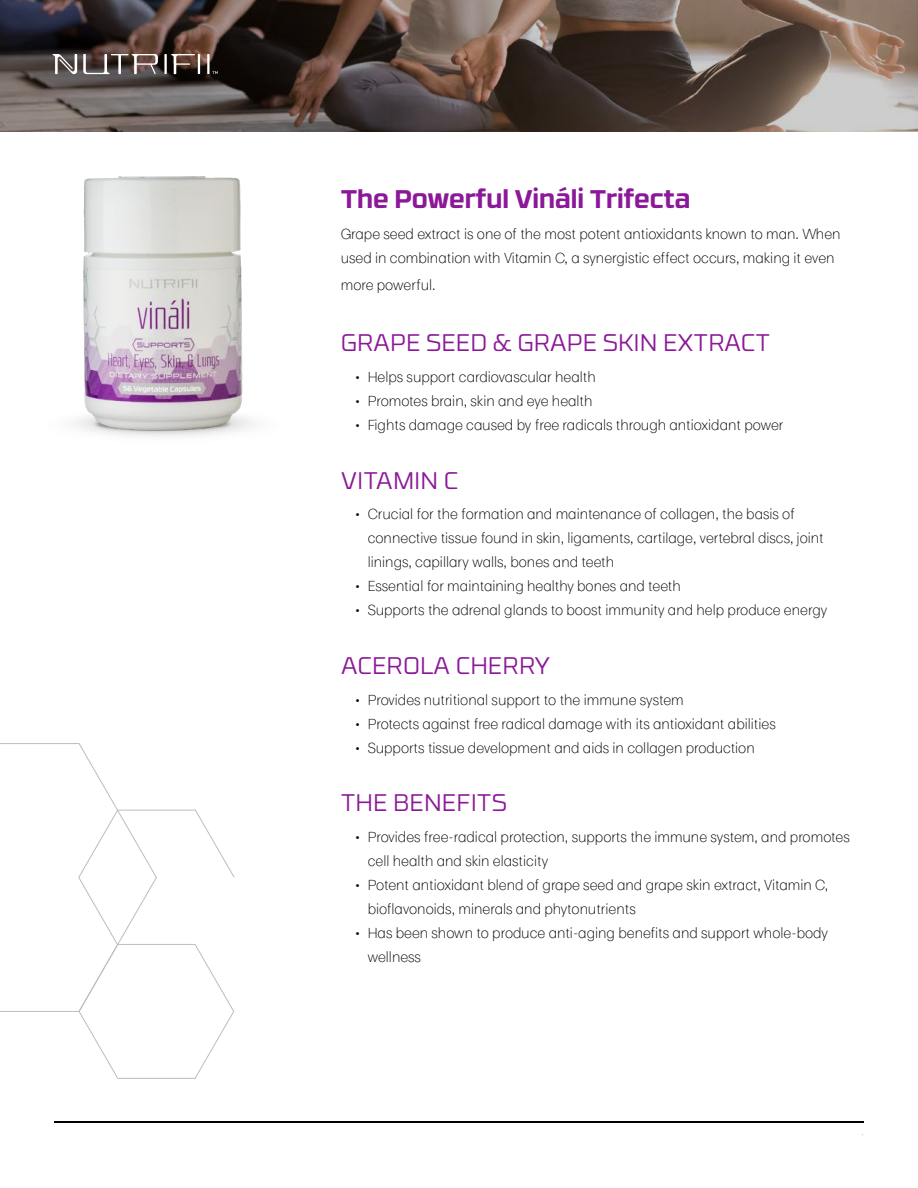
<style>
.page{position:relative;width:918px;height:1188px;background:#fff}
.page>*{position:absolute;margin:0;border:0;box-sizing:border-box;transform-origin:0 0}
.Paragraph_Header{font:700 25.5px "RB No 3.1";color:#8b1898}
.Paragraph_Header-2{font:300 24px "RB No 3.1";color:#8b1898}
.Body_Copy{font:300 13.5px/24px "Moriston";color:#000}
</style>
<div class="page">
<hr style="left:54px;top:1121px;width:810px;height:2px;background:#000">
<svg style="left:0;top:0;width:918px;height:132px;background:#5e4f49"></svg>
<hr style="left:164px;top:54px;width:3px;height:20px;background:#fff">
<hr style="left:198px;top:54px;width:2px;height:20px;background:#fff">
<hr style="left:207px;top:54px;width:3px;height:20px;background:#fff">
<svg style="left:171px;top:54px;width:24px;height:20px"></svg>
<svg style="left:83px;top:54px;width:75px;height:20px"></svg>
<svg style="left:53px;top:54px;width:24px;height:20px"></svg>
<svg style="left:212px;top:71px;width:6px;height:3px"></svg>
<img style="left:75px;top:177px;width:179px;height:260px">
<svg style="left:0;top:743px;width:235px;height:336px"></svg>
<p class="Paragraph_Header" style="left:341px;top:179px;width:351px">The Powerful Vináli Trifecta</p>
<p class="Body_Copy" style="left:341px;top:221px;width:501px">Grape seed extract is one of the most potent antioxidants known to man. When used in combination with Vitamin C, a synergistic effect occurs, making it even</p>
<p class="Body_Copy" style="left:341px;top:272px;width:97px">more powerful.</p>
<p class="Paragraph_Header-2" style="left:341px;top:325px;width:431px">GRAPE SEED &amp; GRAPE SKIN EXTRACT</p>
<p class="Body_Copy" style="left:354px;top:364px;width:243px">• Helps support cardiovascular health</p>
<p class="Body_Copy" style="left:354px;top:388px;width:240px">• Promotes brain, skin and eye health</p>
<p class="Body_Copy" style="left:354px;top:412px;width:431px">• Fights damage caused by free radicals through antioxidant power</p>
<p class="Paragraph_Header-2" style="left:341px;top:463px;width:119px">VITAMIN C</p>
<p class="Body_Copy" style="left:368px;top:501px;width:458px;text-indent:-14px">• Crucial for the formation and maintenance of collagen, the basis of connective tissue found in skin, ligaments, cartilage, vertebral discs, joint linings, capillary walls, bones and teeth</p>
<p class="Body_Copy" style="left:354px;top:573px;width:328px">• Essential for maintaining healthy bones and teeth</p>
<p class="Body_Copy" style="left:354px;top:597px;width:475px">• Supports the adrenal glands to boost immunity and help produce energy</p>
<p class="Paragraph_Header-2" style="left:341px;top:648px;width:211px">ACEROLA CHERRY</p>
<p class="Body_Copy" style="left:354px;top:687px;width:331px">• Provides nutritional support to the immune system</p>
<p class="Body_Copy" style="left:354px;top:711px;width:423px">• Protects against free radical damage with its antioxidant abilities</p>
<p class="Body_Copy" style="left:354px;top:735px;width:402px">• Supports tissue development and aids in collagen production</p>
<p class="Paragraph_Header-2" style="left:341px;top:785px;width:168px">THE BENEFITS</p>
<p class="Body_Copy" style="left:368px;top:824px;width:484px;text-indent:-14px">• Provides free-radical protection, supports the immune system, and promotes cell health and skin elasticity</p>
<p class="Body_Copy" style="left:368px;top:872px;width:462px;text-indent:-14px">• Potent antioxidant blend of grape seed and grape skin extract, Vitamin C, bioflavonoids, minerals and phytonutrients</p>
<p class="Body_Copy" style="left:368px;top:920px;width:462px;text-indent:-14px">• Has been shown to produce anti-aging benefits and support whole-body wellness</p>
</div>
